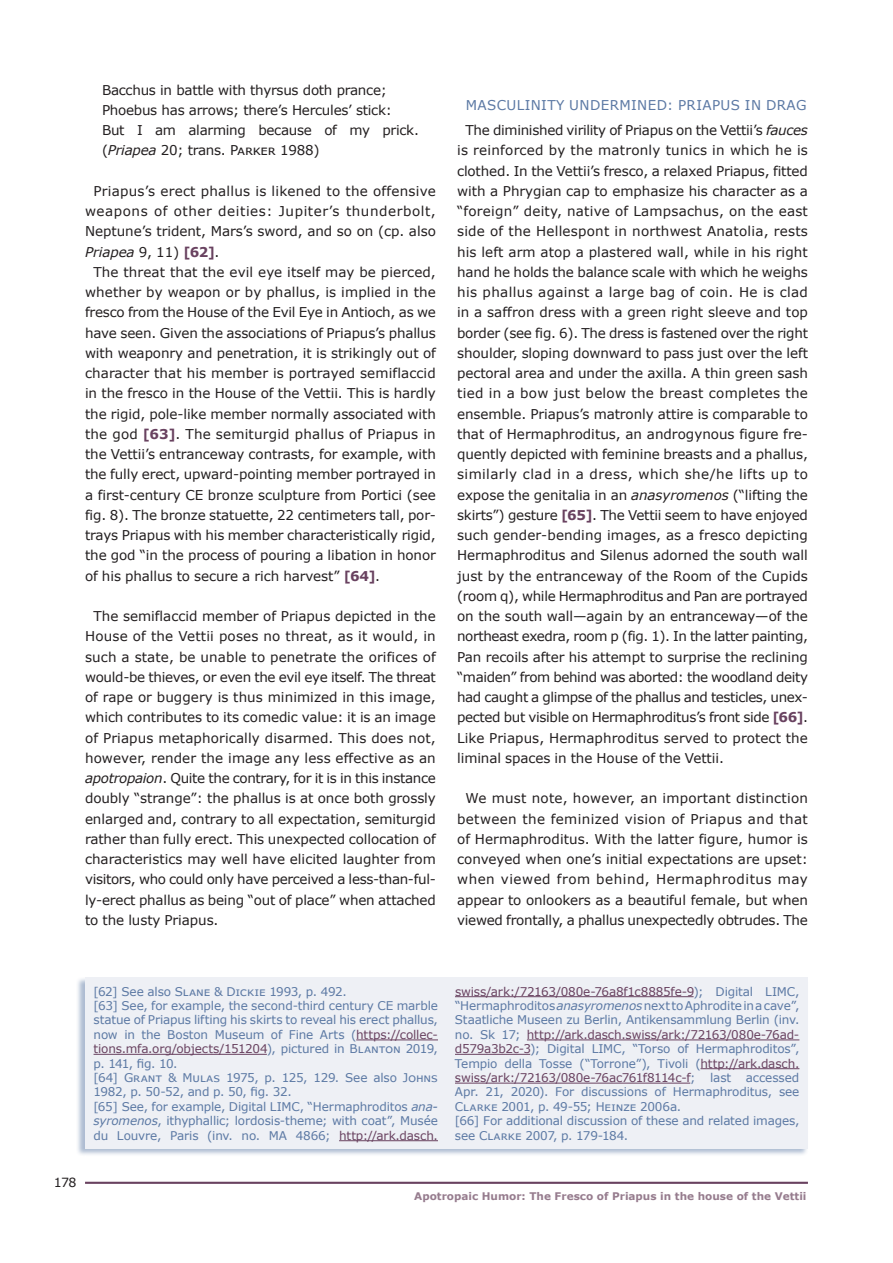
<style>
.page{position:relative;width:893px;height:1263px;background:#fff}
.page>*{position:absolute;margin:0;border:0;box-sizing:border-box;transform-origin:0 0}
.t1{font:13.5px/20.2px "Verdana";letter-spacing:-.015em;color:#231f20;text-align:justify}
.t2{font:12.6px "Verdana";color:#231f20}
.t3{font:12px/14.4px "Verdana";letter-spacing:-.015em;color:#5c79a4}
.t4{font:700 10.5px "Verdana";color:#967c8e}
.s1{font-style:italic}
.s2{font-weight:700;color:#694260}
.s3{color:#5c79a4}
.s4{color:#694260}
</style>
<div class="page">
<hr style="left:85px;top:1182px;width:723px;height:2px;background:#694260">
<div style="left:76px;top:976px;width:732px;height:181px;background:#5c79a4;opacity:.5"></div>
<div style="left:85px;top:977px;width:723px;height:171px;background:#eef0f5"></div>
<hr style="left:356px;top:1039px;width:82px;height:1px;background:#694260">
<hr style="left:94px;top:1054px;width:173px;height:1px;background:#694260">
<hr style="left:339px;top:1140px;width:99px;height:1px;background:#694260">
<hr style="left:455px;top:996px;width:239px;height:1px;background:#694260">
<hr style="left:527px;top:1039px;width:272px;height:1px;background:#694260">
<hr style="left:455px;top:1054px;width:75px;height:1px;background:#694260">
<hr style="left:700px;top:1068px;width:99px;height:1px;background:#694260">
<hr style="left:455px;top:1083px;width:235px;height:1px;background:#694260">
<p class="t1" style="left:102px;top:79px;width:318px;text-align:left">Bacchus in battle with thyrsus doth prance; Phoebus has arrows; there’s Hercules’ stick:<br>But I am alarming because of my prick. (<span class="s1">Priapea</span> 20; trans. Parker 1988)</p>
<p class="t1" style="left:85px;top:181px;width:352px;text-indent:9px">Priapus’s erect phallus is likened to the offensive weapons of other deities: Jupiter’s thunderbolt, Neptune’s trident, Mars’s sword, and so on (cp. also <span class="s1">Priapea</span> 9, 11) <span class="s2">[62]</span>.</p>
<p class="t1" style="left:85px;top:262px;width:352px;text-indent:9px">The threat that the evil eye itself may be pierced, whether by weapon or by phallus, is implied in the fresco from the House of the Evil Eye in Antioch, as we have seen. Given the associations of Priapus’s phallus with weaponry and penetration, it is strikingly out of character that his member is portrayed semiflaccid in the fresco in the House of the Vettii. This is hardly the rigid, pole-like member normally associated with the god <span class="s2">[63]</span>. The semiturgid phallus of Priapus in the Vettii’s entranceway contrasts, for example, with the fully erect, upward-pointing member portrayed in a first-century CE bronze sculpture from Portici (see fig. 8). The bronze statuette, 22 centimeters tall, por&shy;trays Priapus with his member characteristically rigid, the god “in the process of pouring a libation in honor of his phallus to secure a rich harvest” <span class="s2">[64]</span>.</p>
<p class="t1" style="left:85px;top:606px;width:352px;text-indent:9px">The semiflaccid member of Priapus depicted in the House of the Vettii poses no threat, as it would, in such a state, be unable to penetrate the orifices of would-be thieves, or even the evil eye itself. The threat of rape or buggery is thus minimized in this image, which contributes to its comedic value: it is an image of Priapus metaphorically disarmed. This does not, however, render the image any less effective as an <span class="s1">apotropaion</span>. Quite the contrary, for it is in this instance doubly “strange”: the phallus is at once both grossly enlarged and, contrary to all expectation, semiturgid rather than fully erect. This unexpected collocation of characteristics may well have elicited laughter from visitors, who could only have perceived a less-than-ful&shy;ly-erect phallus as being “out of place” when attached to the lusty Priapus.</p>
<p class="t1" style="left:466px;top:93px;width:344px;line-height:24.8px"><span class="s3">MASCULINITY UNDERMINED: PRIAPUS IN DRAG<br></span>The diminished virility of Priapus on the Vettii’s <span class="s1">fauces</span></p>
<p class="t1" style="left:457px;top:140px;width:352px">is reinforced by the matronly tunics in which he is clothed. In the Vettii’s fresco, a relaxed Priapus, fitted with a Phrygian cap to emphasize his character as a “foreign” deity, native of Lampsachus, on the east side of the Hellespont in northwest Anatolia, rests his left arm atop a plastered wall, while in his right hand he holds the balance scale with which he weighs his phallus against a large bag of coin. He is clad in a saffron dress with a green right sleeve and top border (see fig. 6). The dress is fastened over the right shoulder, sloping downward to pass just over the left pectoral area and under the axilla. A thin green sash tied in a bow just below the breast completes the ensemble. Priapus’s matronly attire is comparable to that of Hermaphroditus, an androgynous figure fre&shy;quently depicted with feminine breasts and a phallus, similarly clad in a dress, which she/he lifts up to expose the genitalia in an <span class="s1">anasyromenos</span> (“lifting the skirts”) gesture <span class="s2">[65]</span>. The Vettii seem to have enjoyed such gender-bending images, as a fresco depicting Hermaphroditus and Silenus adorned the south wall just by the entranceway of the Room of the Cupids (room q), while Hermaphroditus and Pan are portrayed on the south wall—again by an entranceway—of the northeast exedra, room p (fig. 1). In the latter painting, Pan recoils after his attempt to surprise the reclining “maiden” from behind was aborted: the woodland deity had caught a glimpse of the phallus and testicles, unex&shy;pected but visible on Hermaphroditus’s front side <span class="s2">[66]</span>.<br>Like Priapus, Hermaphroditus served to protect the liminal spaces in the House of the Vettii.</p>
<p class="t1" style="left:457px;top:788px;width:352px;text-indent:9px">We must note, however, an important distinction between the feminized vision of Priapus and that of Hermaphroditus. With the latter figure, humor is conveyed when one’s initial expectations are upset: when viewed from behind, Hermaphroditus may appear to onlookers as a beautiful female, but when viewed frontally, a phallus unexpectedly obtrudes. The</p>
<p class="t2" style="left:54px;top:1173px;width:24px">178</p>
<p class="t3" style="left:94px;top:984px;width:346px">[62] See also Slane &amp; Dickie 1993, p. 492.<br>[63] See, for example, the second-third century CE marble statue of Priapus lifting his skirts to reveal his erect phallus, now in the Boston Museum of Fine Arts (<span class="s4">https://collec&shy;tions.mfa.org/objects/151204</span>), pictured in Blanton 2019, p. 141, fig. 10.<br>[64] Grant &amp; Mulas 1975, p. 125, 129. See also Johns 1982, p. 50-52, and p. 50, fig. 32.<br>[65] See, for example, Digital LIMC, “Hermaphroditos <span class="s1">ana&shy;syromenos</span>, ithyphallic; lordosis-theme; with coat”, Musée du Louvre, Paris (inv. no. MA 4866; <span class="s4">http://ark.dasch.</span></p>
<p class="t3" style="left:455px;top:984px;width:346px"><span class="s4">swiss/ark:/72163/080e-76a8f1c8885fe-9</span>); Digital LIMC, “Hermaphroditos <span class="s1">anasyromenos</span> next to Aphrodite in a cave”, Staatliche Museen zu Berlin, Antikensammlung Berlin (inv. no. Sk 17; <span class="s4">http://ark.dasch.swiss/ark:/72163/080e-76ad&shy;d579a3b2c-3</span>); Digital LIMC, “Torso of Hermaphroditos”, Tempio della Tosse (“Torrone”), Tivoli (<span class="s4">http://ark.dasch. swiss/ark:/72163/080e-76ac761f8114c-f</span>; last accessed Apr. 21, 2020). For discussions of Hermaphroditus, see Clarke 2001, p. 49-55; Heinze 2006a.<br>[66] For additional discussion of these and related images, see Clarke 2007, p. 179-184.</p>
<p class="t4" style="left:414px;top:1189px;width:394px">Apotropaic Humor: The Fresco of Priapus in the house of the Vettii</p>
</div>
